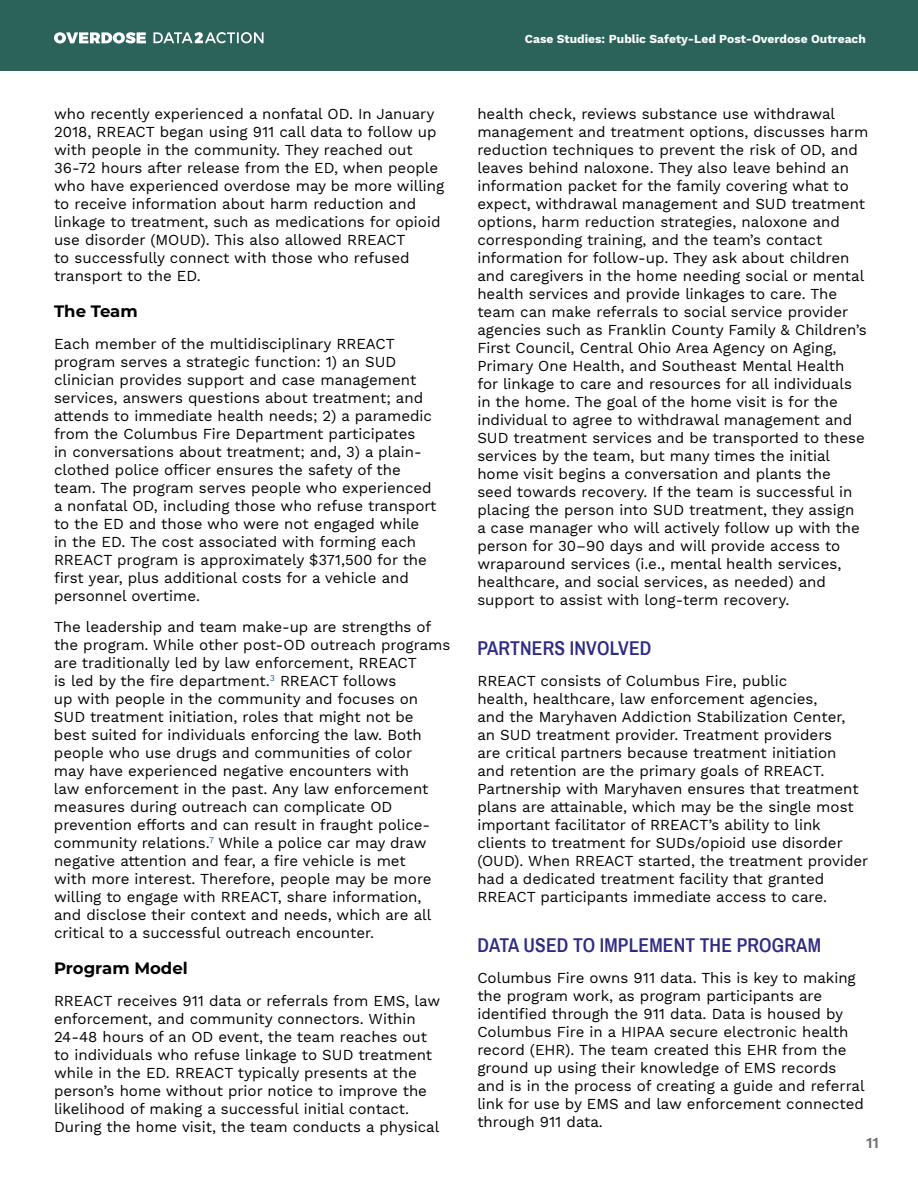
<style>
.page{position:relative;width:918px;height:1188px;background:#fff}
.page>*{position:absolute;margin:0;border:0;box-sizing:border-box;transform-origin:0 0}
.t1{font:600 19.5px "Archivo Narrow";letter-spacing:.01em;color:#2e2b85}
.t2{font:700 16.5px "Montserrat";color:#000}
.t3{font:15px/18px "Work Sans";color:#000}
.t4{font:600 15px "Work Sans";color:#6d6e71}
.t5{font:700 12px "Work Sans";color:#fff}
</style>
<div class="page">
<div style="left:0;top:0;width:918px;height:71px;background:#2b635a"></div>
<svg style="left:153px;top:32px;width:111px;height:11px"></svg>
<svg style="left:54px;top:32px;width:92px;height:12px"></svg>
<p class="t3" style="left:54px;top:106px;width:392px">who recently experienced a nonfatal OD. In January 2018, RREACT began using 911 call data to follow up with people in the community. They reached out 36-72 hours after release from the ED, when people who have experienced overdose may be more willing to receive information about harm reduction and linkage to treatment, such as medications for opioid use disorder (MOUD). This also allowed RREACT<br>to successfully connect with those who refused transport to the ED.</p>
<h4 class="t2" style="left:54px;top:299px;width:85px">The Team</h4>
<p class="t3" style="left:54px;top:335px;width:384px">Each member of the multidisciplinary RREACT program serves a strategic function: 1) an SUD clinician provides support and case management services, answers questions about treatment; and attends to immediate health needs; 2) a paramedic from the Columbus Fire Department participates<br>in conversations about treatment; and, 3) a plain&shy;clothed police officer ensures the safety of the team. The program serves people who experienced a nonfatal OD, including those who refuse transport to the ED and those who were not engaged while<br>in the ED. The cost associated with forming each RREACT program is approximately $371,500 for the first year, plus additional costs for a vehicle and personnel overtime.</p>
<p class="t3" style="left:54px;top:619px;width:398px">The leadership and team make-up are strengths of the program. While other post-OD outreach programs are traditionally led by law enforcement, RREACT<br>is led by the fire department.<sup>3</sup> RREACT follows<br>up with people in the community and focuses on SUD treatment initiation, roles that might not be<br>best suited for individuals enforcing the law. Both people who use drugs and communities of color<br>may have experienced negative encounters with<br>law enforcement in the past. Any law enforcement measures during outreach can complicate OD prevention efforts and can result in fraught police&shy;community relations.<sup>7</sup> While a police car may draw negative attention and fear, a fire vehicle is met<br>with more interest. Therefore, people may be more willing to engage with RREACT, share information, and disclose their context and needs, which are all critical to a successful outreach encounter.</p>
<h4 class="t2" style="left:54px;top:956px;width:135px">Program Model</h4>
<p class="t3" style="left:54px;top:992px;width:388px">RREACT receives 911 data or referrals from EMS, law enforcement, and community connectors. Within 24-48 hours of an OD event, the team reaches out to individuals who refuse linkage to SUD treatment while in the ED. RREACT typically presents at the person’s home without prior notice to improve the likelihood of making a successful initial contact.<br>During the home visit, the team conducts a physical</p>
<p class="t5" style="left:525px;top:32px;width:343px">Case Studies: Public Safety-Led Post-Overdose Outreach</p>
<p class="t3" style="left:477px;top:106px;width:393px">health check, reviews substance use withdrawal management and treatment options, discusses harm reduction techniques to prevent the risk of OD, and leaves behind naloxone. They also leave behind an information packet for the family covering what to expect, withdrawal management and SUD treatment options, harm reduction strategies, naloxone and corresponding training, and the team’s contact information for follow-up. They ask about children and caregivers in the home needing social or mental health services and provide linkages to care. The team can make referrals to social service provider agencies such as Franklin County Family &amp; Children’s First Council, Central Ohio Area Agency on Aging, Primary One Health, and Southeast Mental Health for linkage to care and resources for all individuals in the home. The goal of the home visit is for the individual to agree to withdrawal management and SUD treatment services and be transported to these services by the team, but many times the initial home visit begins a conversation and plants the seed towards recovery. If the team is successful in placing the person into SUD treatment, they assign<br>a case manager who will actively follow up with the person for 30–90 days and will provide access to wraparound services (i.e., mental health services, healthcare, and social services, as needed) and support to assist with long-term recovery.</p>
<h3 class="t1" style="left:477px;top:634px;width:176px">PARTNERS INVOLVED</h3>
<p class="t3" style="left:477px;top:673px;width:393px">RREACT consists of Columbus Fire, public<br>health, healthcare, law enforcement agencies,<br>and the Maryhaven Addiction Stabilization Center,<br>an SUD treatment provider. Treatment providers<br>are critical partners because treatment initiation<br>and retention are the primary goals of RREACT.<br>Partnership with Maryhaven ensures that treatment plans are attainable, which may be the single most important facilitator of RREACT’s ability to link clients to treatment for SUDs/opioid use disorder (OUD). When RREACT started, the treatment provider had a dedicated treatment facility that granted RREACT participants immediate access to care.</p>
<h3 class="t1" style="left:477px;top:931px;width:345px">DATA USED TO IMPLEMENT THE PROGRAM</h3>
<p class="t3" style="left:477px;top:970px;width:389px">Columbus Fire owns 911 data. This is key to making the program work, as program participants are identified through the 911 data. Data is housed by Columbus Fire in a HIPAA secure electronic health record (EHR). The team created this EHR from the ground up using their knowledge of EMS records and is in the process of creating a guide and referral link for use by EMS and law enforcement connected through 911 data.</p>
<p class="t4" style="left:866px;top:1134px;width:14px">11</p>
</div>
